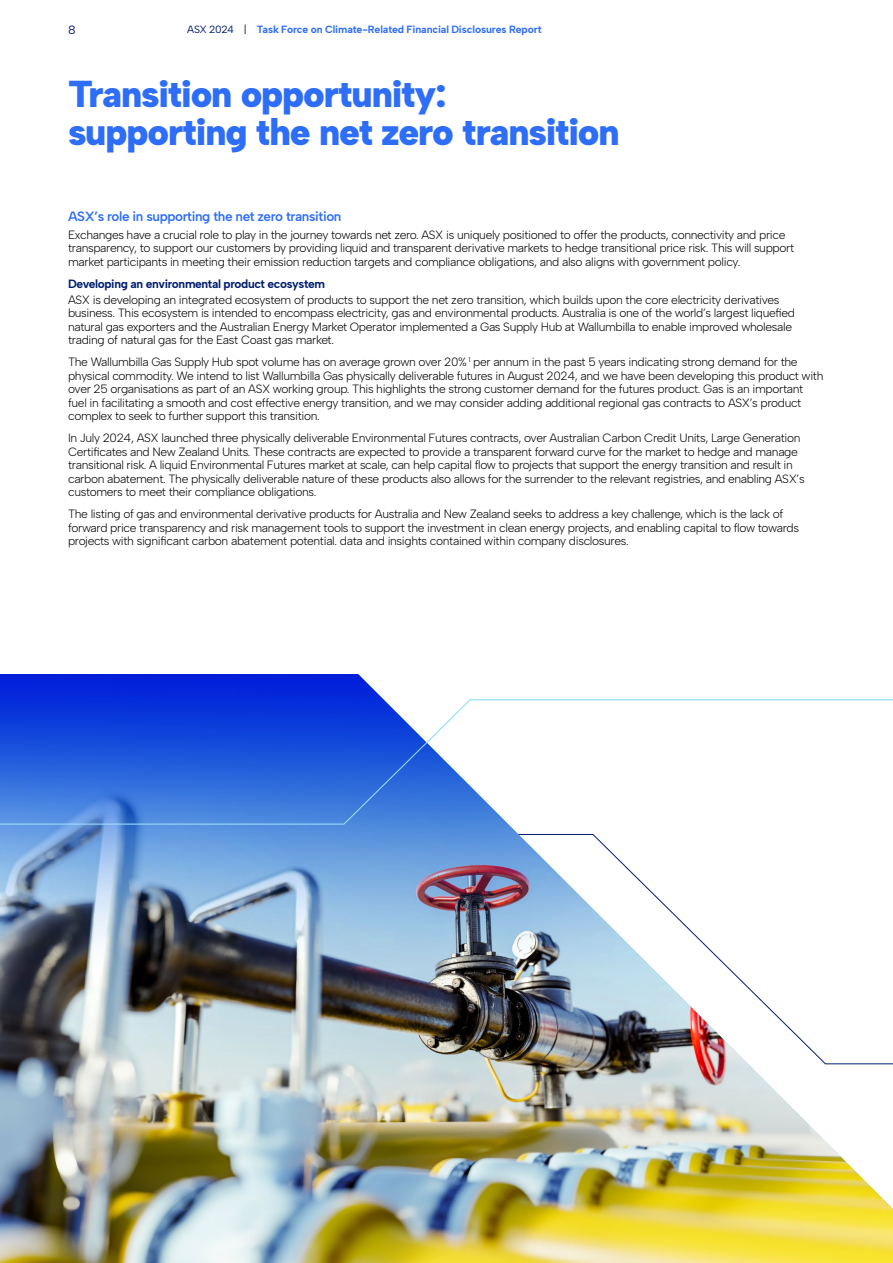
<style>
.page{position:relative;width:893px;height:1263px;background:#fff}
.page>*{position:absolute;margin:0;border:0;box-sizing:border-box;transform-origin:0 0}
.t1{font:900 37.5px/37.5px "Albert Sans";letter-spacing:-.03em;color:#2d6df8}
.t2{font:600 13.5px "Albert Sans";letter-spacing:-.03em;color:#2d6df8}
.t3{font:300 12px/13.5px "Albert Sans";letter-spacing:-.03em;color:#000}
.t4{font:700 12px "Albert Sans";letter-spacing:-.03em;color:#001e6e}
.t5{font:12px "Albert Sans";color:#001e6e}
.t6{font:700 10.5px "Albert Sans";letter-spacing:-.01em;color:#2d6df8}
.s1{font-weight:400;color:#001e6e}
</style>
<div class="page">
<img style="left:0;top:674px;width:893px;height:589px">
<svg style="left:0;top:699px;width:893px;height:125px"></svg>
<p class="t5" style="left:68px;top:22px;width:9px">8</p>
<p class="t6" style="left:187px;top:23px;width:356px"><span class="s1">ASX 2024 |</span> Task Force on Climate-Related Financial Disclosures Report</p>
<h1 class="t1" style="left:68px;top:75px;width:553px">Transition opportunity: supporting the net zero transition</h1>
<p class="t2" style="left:68px;top:208px;width:275px">ASX’s role in supporting the net zero transition</p>
<p class="t3" style="left:68px;top:228px;width:728px">Exchanges have a crucial role to play in the journey towards net zero. ASX is uniquely positioned to offer the products, connectivity and price transparency, to support our customers by providing liquid and transparent derivative markets to hedge transitional price risk. This will support market participants in meeting their emission reduction targets and compliance obligations, and also aligns with government policy.</p>
<p class="t4" style="left:68px;top:276px;width:259px">Developing an environmental product ecosystem</p>
<p class="t3" style="left:68px;top:293px;width:729px">ASX is developing an integrated ecosystem of products to support the net zero transition, which builds upon the core electricity derivatives business. This ecosystem is intended to encompass electricity, gas and environmental products. Australia is one of the world’s largest liquefied natural gas exporters and the Australian Energy Market Operator implemented a Gas Supply Hub at Wallumbilla to enable improved wholesale trading of natural gas for the East Coast gas market.</p>
<p class="t3" style="left:68px;top:355px;width:757px">The Wallumbilla Gas Supply Hub spot volume has on average grown over 20% <sup>1</sup> per annum in the past 5 years indicating strong demand for the physical commodity. We intend to list Wallumbilla Gas physically deliverable futures in August 2024, and we have been developing this product with over 25 organisations as part of an ASX working group. This highlights the strong customer demand for the futures product. Gas is an important fuel in facilitating a smooth and cost effective energy transition, and we may consider adding additional regional gas contracts to ASX’s product complex to seek to further support this transition.</p>
<p class="t3" style="left:68px;top:431px;width:738px">In July 2024, ASX launched three physically deliverable Environmental Futures contracts, over Australian Carbon Credit Units, Large Generation Certificates and New Zealand Units. These contracts are expected to provide a transparent forward curve for the market to hedge and manage transitional risk. A liquid Environmental Futures market at scale, can help capital flow to projects that support the energy transition and result in carbon abatement. The physically deliverable nature of these products also allows for the surrender to the relevant registries, and enabling ASX’s customers to meet their compliance obligations.</p>
<p class="t3" style="left:68px;top:507px;width:732px">The listing of gas and environmental derivative products for Australia and New Zealand seeks to address a key challenge, which is the lack of forward price transparency and risk management tools to support the investment in clean energy projects, and enabling capital to flow towards projects with significant carbon abatement potential. data and insights contained within company disclosures.</p>
</div>
